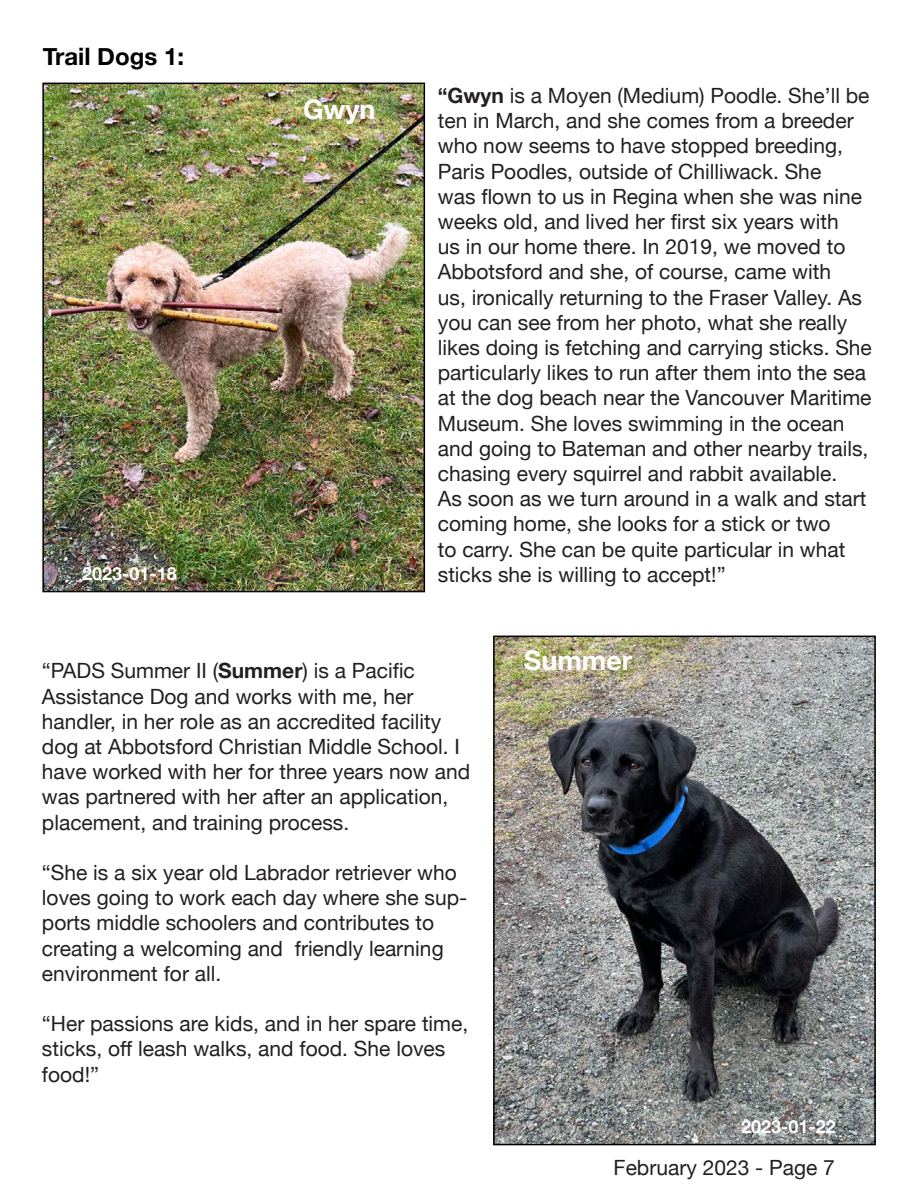
<style>
.page{position:relative;width:918px;height:1188px;background:#fff}
.page>*{position:absolute;margin:0;border:0;box-sizing:border-box;transform-origin:0 0}
.t1{font:700 27px "Helvetica Neue";color:#fff}
.t2{font:700 24px "Helvetica Neue";color:#000}
.t3{font:21px/25.2px "Helvetica Neue";color:#231f20}
.t4{font:700 18px "Helvetica Neue";color:#fff}
.s1{font-weight:700}
</style>
<div class="page">
<img style="left:496px;top:639px;width:377px;height:503px">
<div style="left:493px;top:636px;width:383px;height:509px;border:2px solid #000"></div>
<img style="left:45px;top:86px;width:377px;height:503px">
<div style="left:42px;top:83px;width:383px;height:509px;border:2px solid #000"></div>
<p class="t2" style="left:43px;top:38px;width:143px">Trail Dogs 1:</p>
<p class="t1" style="left:303px;top:88px;width:74px">Gwyn</p>
<p class="t3" style="left:438px;top:84px;width:436px"><span class="s1">“Gwyn</span> is a Moyen (Medium) Poodle. She’ll be ten in March, and she comes from a breeder who now seems to have stopped breeding, Paris Poodles, outside of Chilliwack. She<br>was flown to us in Regina when she was nine weeks old, and lived her first six years with<br>us in our home there. In 2019, we moved to Abbotsford and she, of course, came with<br>us, ironically returning to the Fraser Valley. As you can see from her photo, what she really likes doing is fetching and carrying sticks. She particularly likes to run after them into the sea at the dog beach near the Vancouver Maritime Museum. She loves swimming in the ocean and going to Bateman and other nearby trails, chasing every squirrel and rabbit available.<br>As soon as we turn around in a walk and start coming home, she looks for a stick or two<br>to carry. She can be quite particular in what</p>
<p class="t4" style="left:82px;top:559px;width:96px">2023-01-18</p>
<p class="t3" style="left:438px;top:563px;width:289px">sticks she is willing to accept!”</p>
<p class="t3" style="left:42px;top:660px;width:430px">“PADS Summer II (<span class="s1">Summer</span>) is a Pacific Assistance Dog and works with me, her handler, in her role as an accredited facility dog at Abbotsford Christian Middle School. I have worked with her for three years now and was partnered with her after an application, placement, and training process.</p>
<p class="t3" style="left:42px;top:861px;width:427px">“She is a six year old Labrador retriever who loves going to work each day where she sup&shy;ports middle schoolers and contributes to creating a welcoming and friendly learning environment for all.</p>
<p class="t3" style="left:42px;top:1012px;width:428px">“Her passions are kids, and in her spare time, sticks, off leash walks, and food. She loves food!”</p>
<p class="t1" style="left:524px;top:639px;width:110px">Summer</p>
<p class="t4" style="left:741px;top:1112px;width:96px">2023-01-22</p>
<p class="t3" style="left:614px;top:1156px;width:223px">February 2023 - Page 7</p>
</div>
